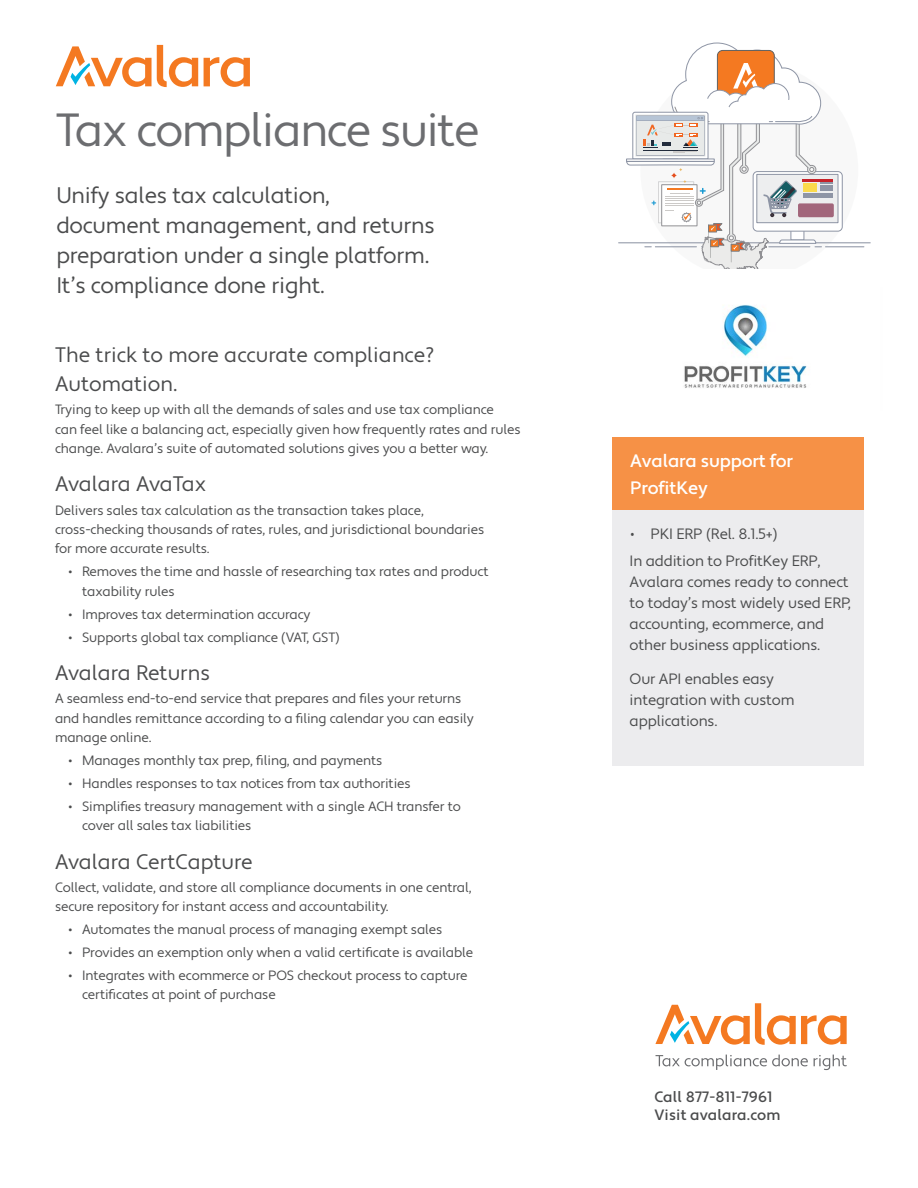
<style>
.page{position:relative;width:918px;height:1188px;background:#fff}
.page>*{position:absolute;margin:0;border:0;box-sizing:border-box;transform-origin:0 0}
.t1{font:46.5px "Apertura";letter-spacing:-.03em;color:#6c6d70}
.t2{font:22.5px/30px "Apertura";letter-spacing:-.01em;color:#4b4c4d}
.t3{font:21px/28.5px "Apertura";color:#4b4c4d}
.t4{font:21px "Apertura";letter-spacing:-.02em;color:#4b4c4d}
.t5{font:500 18px/27.3px "Apertura";letter-spacing:-.01em;color:#fff}
.t6{font:15px/21px "Apertura";letter-spacing:-.01em;color:#4b4c4d}
.t7{font:500 15px/18px "Apertura";letter-spacing:.01em;color:#4b4c4d}
.t8{font:13.5px/19.5px "Apertura";letter-spacing:-.01em;color:#4b4c4d}
.s1{font-stretch:condensed}
</style>
<div class="page">
<div style="left:612px;top:499px;width:252px;height:267px;background:#ececee"></div>
<div style="left:612px;top:438px;width:252px;height:72px;background:#f69146"></div>
<svg style="left:204px;top:57px;width:46px;height:30px"></svg>
<svg style="left:56px;top:45px;width:142px;height:42px"></svg>
<hr style="left:618px;top:242px;width:253px;height:1px;background:#8e95a5">
<hr style="left:825px;top:246px;width:40px;height:1px;background:#8e95a5">
<div style="left:753px;top:172px;width:89px;height:59px;background:linear-gradient(to bottom,#fff,#fff);border-radius:4px"></div>
<div style="left:753px;top:171px;width:90px;height:60px;border:1px solid #8e95a5;border-radius:4px"></div>
<div style="left:757px;top:174px;width:81px;height:49px;background:#edeeef"></div>
<div style="left:757px;top:174px;width:81px;height:49px;border:1px solid #8e95a5"></div>
<div style="left:798px;top:203px;width:36px;height:14px;background:#a2667b;border-radius:2px"></div>
<svg style="left:626px;top:42px;width:206px;height:227px"></svg>
<svg style="left:655px;top:1003px;width:192px;height:42px"></svg>
<svg style="left:656px;top:1055px;width:152px;height:15px"></svg>
<svg style="left:814px;top:1055px;width:33px;height:15px"></svg>
<img style="left:684px;top:305px;width:123px;height:83px">
<h1 class="t1" style="left:56px;top:102px;width:425px">Tax compliance suite</h1>
<h2 class="t2" style="left:56px;top:181px;width:380px">Unify sales tax calculation, document management, and returns preparation under a single platform.<br>It’s compliance done right.</h2>
<h3 class="t3" style="left:55px;top:341px;width:381px">The trick to more accurate compliance?<br>Automation.</h3>
<p class="t8" style="left:55px;top:400px;width:467px">Trying to keep up with all the demands of sales and use tax compliance<br>can feel like a balancing act, especially given how frequently rates and rules change. Avalara’s suite of automated solutions gives you a better way.</p>
<h3 class="t4" style="left:55px;top:471px;width:153px">Avalara AvaTax</h3>
<p class="t8" style="left:55px;top:501px;width:431px">Delivers sales tax calculation as the transaction takes place, cross-checking thousands of rates, rules, and jurisdictional boundaries for more accurate results.</p>
<p class="t8" style="left:82px;top:562px;width:408px;text-indent:-14px">• Removes the time and hassle of researching tax rates and product taxability rules</p>
<p class="t8" style="left:69px;top:605px;width:244px">• Improves tax determination accuracy</p>
<p class="t8" style="left:69px;top:628px;width:273px">• Supports global tax compliance (VAT, GST)</p>
<h3 class="t3" style="left:55px;top:659px;width:156px">Avalara Returns</h3>
<p class="t8" style="left:55px;top:689px;width:420px">A seamless end-to-end service that prepares and files your returns and handles remittance according to a filing calendar you can easily manage online.</p>
<p class="t8" style="left:69px;top:751px;width:315px">• Manages monthly tax prep, filing, and payments</p>
<p class="t8" style="left:69px;top:774px;width:344px">• Handles responses to tax notices from tax authorities</p>
<p class="t8" style="left:82px;top:797px;width:380px;text-indent:-14px">• Simplifies treasury management with a single ACH transfer to cover all sales tax liabilities</p>
<h3 class="t3" style="left:55px;top:848px;width:199px">Avalara CertCapture</h3>
<p class="t8" style="left:55px;top:878px;width:418px">Collect, validate, and store all compliance documents in one central, secure repository for instant access and accountability.</p>
<p class="t8" style="left:69px;top:920px;width:375px">• Automates the manual process of managing exempt sales</p>
<p class="t8" style="left:69px;top:943px;width:406px">• Provides an exemption only when a valid certificate is available</p>
<p class="t8" style="left:82px;top:966px;width:387px;text-indent:-14px">• Integrates with ecommerce or POS checkout process to capture certificates at point of purchase</p>
<h3 class="t5" style="left:630px;top:448px;width:164px">Avalara support for<br>ProfitKey</h3>
<p class="t6" style="left:630px;top:521px;width:193px;line-height:26.7px"><span class="s1">•</span> PKI ERP (Rel. 8.1.5+)<br>In addition to ProfitKey ERP,</p>
<p class="t6" style="left:630px;top:572px;width:223px">Avalara comes ready to connect to today’s most widely used ERP, accounting, ecommerce, and other business applications.</p>
<p class="t6" style="left:630px;top:669px;width:166px">Our API enables easy integration with custom applications.</p>
<p class="t7" style="left:654px;top:1088px;width:128px">Call 877-811-7961<br>Visit avalara.com</p>
</div>
